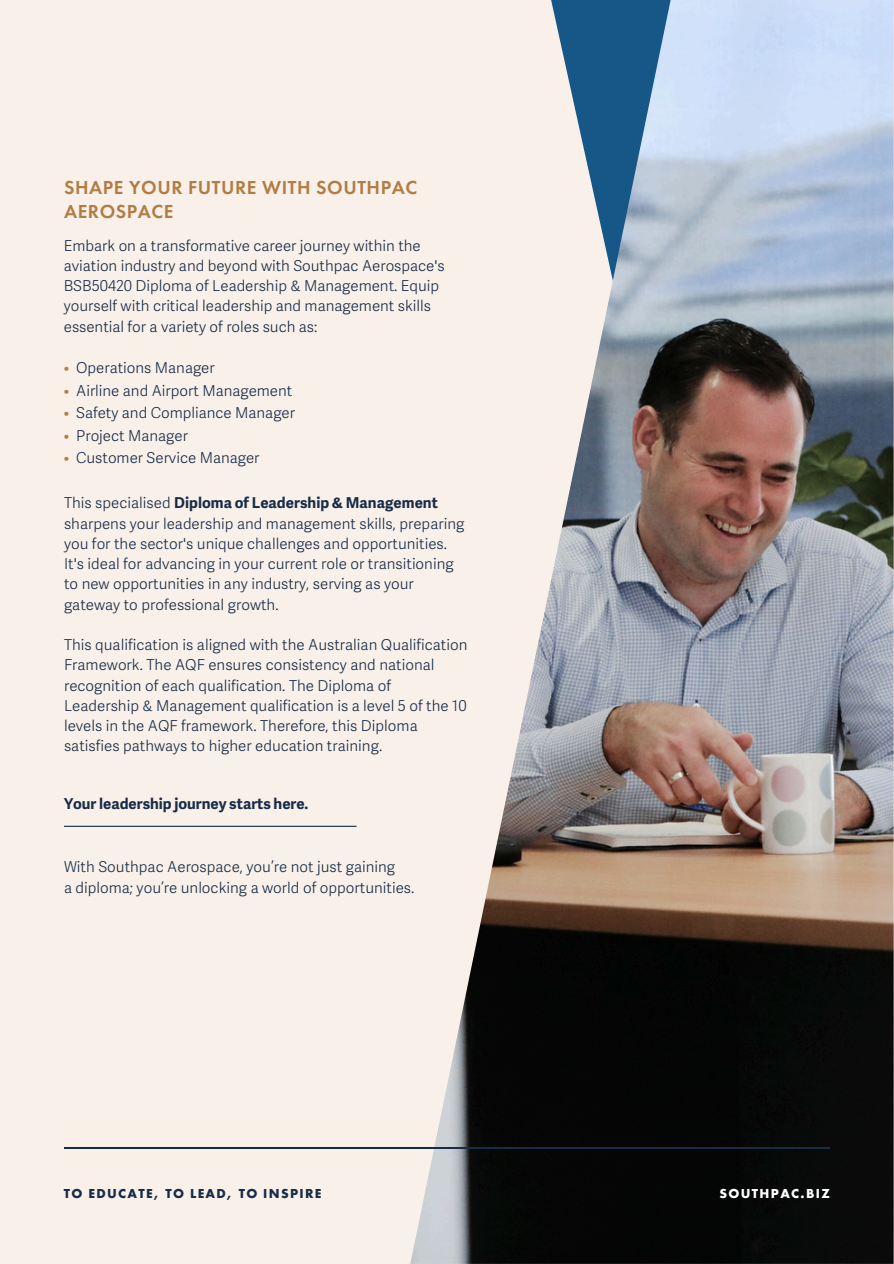
<style>
.page{position:relative;width:894px;height:1264px;background:#fff}
.page>*{position:absolute;margin:0;border:0;box-sizing:border-box;transform-origin:0 0}
.t1{font:600 19.5px/23.7px "Futura PT";letter-spacing:.03em;color:#b27d45}
.t2{font:300 15px/20.2px "Adelle Sans";color:#182c48}
.t3{font:700 15px "Adelle Sans";color:#182c48}
.t4{font:700 13.5px "Futura PT";letter-spacing:.1em;color:#182c48}
.t5{font:700 13.5px "Futura PT";letter-spacing:.1em;color:#fff}
.s1{color:#b27d45}
.s2{color:#b27e46}
.s3{font-weight:700}
</style>
<div class="page">
<div style="left:0;top:0;width:893px;height:1263px;background:#f9f1e9"></div>
<img style="left:410px;top:0;width:483px;height:1263px">
<hr style="left:64px;top:1147px;width:765px;height:1px;background:#182c48">
<hr style="left:64px;top:825px;width:292px;height:1px;background:#172c48">
<h2 class="t1" style="left:64px;top:176px;width:354px">SHAPE YOUR FUTURE WITH SOUTHPAC<br>AEROSPACE</h2>
<h1 class="t2" style="left:64px;top:237px;width:382px">Embark on a transformative career journey within the aviation industry and beyond with Southpac Aerospace's BSB50420 Diploma of Leadership &amp; Management. Equip yourself with critical leadership and management skills essential for a variety of roles such as:</h1>
<p class="t2" style="left:64px;top:359px;width:152px"><span class="s1">•</span> Operations Manager</p>
<p class="t2" style="left:64px;top:382px;width:230px"><span class="s1">•</span> Airline and Airport Management</p>
<p class="t2" style="left:64px;top:404px;width:233px"><span class="s1">•</span> Safety and Compliance Manager</p>
<p class="t2" style="left:64px;top:427px;width:126px"><span class="s1">•</span> Project Manager</p>
<p class="t2" style="left:64px;top:449px;width:197px"><span class="s2">•</span> Customer Service Manager</p>
<p class="t2" style="left:64px;top:494px;width:402px">This specialised <span class="s3">Diploma of Leadership &amp; Management </span>sharpens your leadership and management skills, preparing you for the sector's unique challenges and opportunities.<br>It's ideal for advancing in your current role or transitioning to new opportunities in any industry, serving as your gateway to professional growth.</p>
<h3 class="t2" style="left:64px;top:636px;width:405px">This qualification is aligned with the Australian Qualification Framework. The AQF ensures consistency and national recognition of each qualification. The Diploma of Leadership &amp; Management qualification is a level 5 of the 10 levels in the AQF framework. Therefore, this Diploma satisfies pathways to higher education training.</h3>
<p class="t3" style="left:64px;top:797px;width:246px">Your leadership journey starts here.</p>
<p class="t2" style="left:64px;top:858px;width:332px">With Southpac Aerospace, you’re not just gaining</p>
<h2 class="t2" style="left:64px;top:879px;width:352px">a diploma; you’re unlocking a world of opportunities.</h2>
<p class="t4" style="left:64px;top:1184px;width:259px">TO EDUCATE, TO LEAD, TO INSPIRE</p>
<p class="t5" style="left:719px;top:1185px;width:112px">SOUTHPAC.BIZ</p>
</div>
